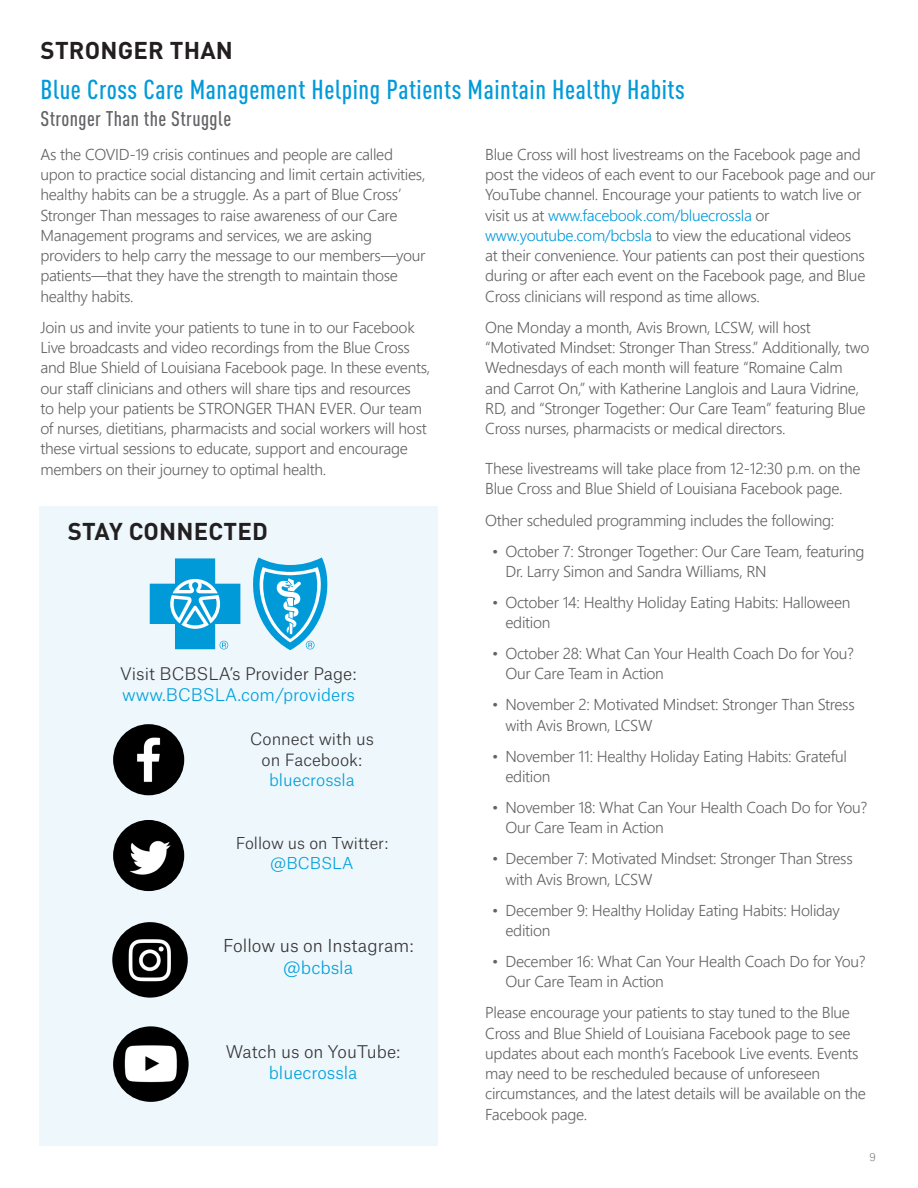
<style>
.page{position:relative;width:918px;height:1188px;background:#fff}
.page>*{position:absolute;margin:0;border:0;box-sizing:border-box;transform-origin:0 0}
.t1{font:500 condensed 27px "DINOT";letter-spacing:.02em;color:#009ad9}
.t2{font:700 24px "DINOT";letter-spacing:.01em;color:#231f20}
.t3{font:500 condensed 21px "DINOT";letter-spacing:.02em;color:#636366}
.t4{font:300 17.1px/21.6px "Atlas Grotesk";color:#363536;text-align:center}
.t5{font:300 16.65px "Atlas Grotesk";color:#363536}
.t6{font:300 16.65px "Atlas Grotesk";color:#009fdc}
.t7{font:300 16.2px "Atlas Grotesk";color:#363536}
.t8{font:300 16.2px "Atlas Grotesk";color:#009fdc}
.t9{font:300 15.75px/20.2px "Segoe UI";letter-spacing:-.02em;color:#636366}
.t10{font:300 15.6px "Atlas Grotesk";color:#363536}
.t11{font:300 15.6px "Atlas Grotesk";color:#009fdc}
.t12{font:100 10.5px "Atlas Grotesk";color:#636366}
.s1{color:#009fdc}
.s2{color:#009ad9}
</style>
<div class="page">
<div style="left:39px;top:506px;width:399px;height:640px;background:#edf7fc"></div>
<svg style="left:150px;top:558px;width:90px;height:91px"></svg>
<svg style="left:253px;top:557px;width:75px;height:93px"></svg>
<img style="left:113px;top:724px;width:71px;height:71px;border-radius:36px">
<img style="left:113px;top:1026px;width:76px;height:76px;border-radius:38px">
<img style="left:112px;top:922px;width:76px;height:76px;border-radius:38px">
<img style="left:113px;top:820px;width:71px;height:71px;border-radius:36px">
<p class="t2" style="left:41px;top:34px;width:194px">STRONGER THAN</p>
<p class="t1" style="left:40px;top:73px;width:646px">Blue Cross Care Management Helping Patients Maintain Healthy Habits</p>
<p class="t3" style="left:40px;top:106px;width:192px">Stronger Than the Struggle</p>
<p class="t9" style="left:40px;top:143px;width:387px">As the COVID-19 crisis continues and people are called upon to practice social distancing and limit certain activities, healthy habits can be a struggle. As a part of Blue Cross’ Stronger Than messages to raise awareness of our Care Management programs and services, we are asking providers to help carry the message to our members—your patients—that they have the strength to maintain those healthy habits.</p>
<p class="t9" style="left:40px;top:316px;width:391px">Join us and invite your patients to tune in to our Facebook Live broadcasts and video recordings from the Blue Cross and Blue Shield of Louisiana Facebook page. In these events, our staff clinicians and others will share tips and resources<br>to help your patients be STRONGER THAN EVER. Our team of nurses, dietitians, pharmacists and social workers will host these virtual sessions to educate, support and encourage members on their journey to optimal health.</p>
<p class="t2" style="left:68px;top:515px;width:202px">STAY CONNECTED</p>
<p class="t5" style="left:120px;top:660px;width:238px">Visit BCBSLA’s Provider Page:</p>
<p class="t6" style="left:122px;top:681px;width:234px">www.BCBSLA.com/providers</p>
<p class="t7" style="left:250px;top:726px;width:125px">Connect with us</p>
<p class="t7" style="left:262px;top:747px;width:102px">on Facebook:</p>
<p class="t8" style="left:269px;top:768px;width:87px">bluecrossla</p>
<p class="t10" style="left:236px;top:831px;width:154px">Follow us on Twitter:</p>
<p class="t11" style="left:271px;top:851px;width:84px">@BCBSLA</p>
<p class="t4" style="left:223px;top:933px;width:192px">Follow us on Instagram: <span class="s1">@bcbsla</span></p>
<p class="t5" style="left:226px;top:1039px;width:176px">Watch us on YouTube:</p>
<p class="t6" style="left:269px;top:1060px;width:90px">bluecrossla</p>
<p class="t9" style="left:485px;top:143px;width:392px">Blue Cross will host livestreams on the Facebook page and post the videos of each event to our Facebook page and our YouTube channel. Encourage your patients to watch live or visit us at <span class="s2">www.facebook.com/bluecrossla</span> or <span class="s2">www.youtube.com/bcbsla</span> to view the educational videos<br>at their convenience. Your patients can post their questions during or after each event on the Facebook page, and Blue Cross clinicians will respond as time allows.</p>
<p class="t9" style="left:485px;top:316px;width:386px">One Monday a month, Avis Brown, LCSW, will host “Motivated Mindset: Stronger Than Stress.” Additionally, two Wednesdays of each month will feature “Romaine Calm and Carrot On,” with Katherine Langlois and Laura Vidrine, RD, and “Stronger Together: Our Care Team” featuring Blue Cross nurses, pharmacists or medical directors.</p>
<p class="t9" style="left:485px;top:457px;width:377px">These livestreams will take place from 12-12:30 p.m. on the<br>Blue Cross and Blue Shield of Louisiana Facebook page.</p>
<p class="t9" style="left:485px;top:508px;width:350px">Other scheduled programming includes the following:</p>
<p class="t9" style="left:506px;top:539px;width:361px;text-indent:-14px">• October 7: Stronger Together: Our Care Team, featuring<br>Dr. Larry Simon and Sandra Williams, RN</p>
<p class="t9" style="left:506px;top:591px;width:347px;text-indent:-14px">• October 14: Healthy Holiday Eating Habits: Halloween edition</p>
<p class="t9" style="left:506px;top:642px;width:350px;text-indent:-14px">• October 28: What Can Your Health Coach Do for You?<br>Our Care Team in Action</p>
<p class="t9" style="left:506px;top:693px;width:351px;text-indent:-14px">• November 2: Motivated Mindset: Stronger Than Stress with Avis Brown, LCSW</p>
<p class="t9" style="left:506px;top:745px;width:343px;text-indent:-14px">• November 11: Healthy Holiday Eating Habits: Grateful edition</p>
<p class="t9" style="left:506px;top:796px;width:363px;text-indent:-14px">• November 18: What Can Your Health Coach Do for You?<br>Our Care Team in Action</p>
<p class="t9" style="left:506px;top:847px;width:349px;text-indent:-14px">• December 7: Motivated Mindset: Stronger Than Stress with Avis Brown, LCSW</p>
<p class="t9" style="left:506px;top:898px;width:336px;text-indent:-14px">• December 9: Healthy Holiday Eating Habits: Holiday edition</p>
<p class="t9" style="left:506px;top:950px;width:362px;text-indent:-14px">• December 16: What Can Your Health Coach Do for You?<br>Our Care Team in Action</p>
<p class="t9" style="left:485px;top:1001px;width:382px">Please encourage your patients to stay tuned to the Blue Cross and Blue Shield of Louisiana Facebook page to see updates about each month’s Facebook Live events. Events may need to be rescheduled because of unforeseen circumstances, and the latest details will be available on the Facebook page.</p>
<p class="t12" style="left:870px;top:1149px;width:8px">9</p>
</div>
